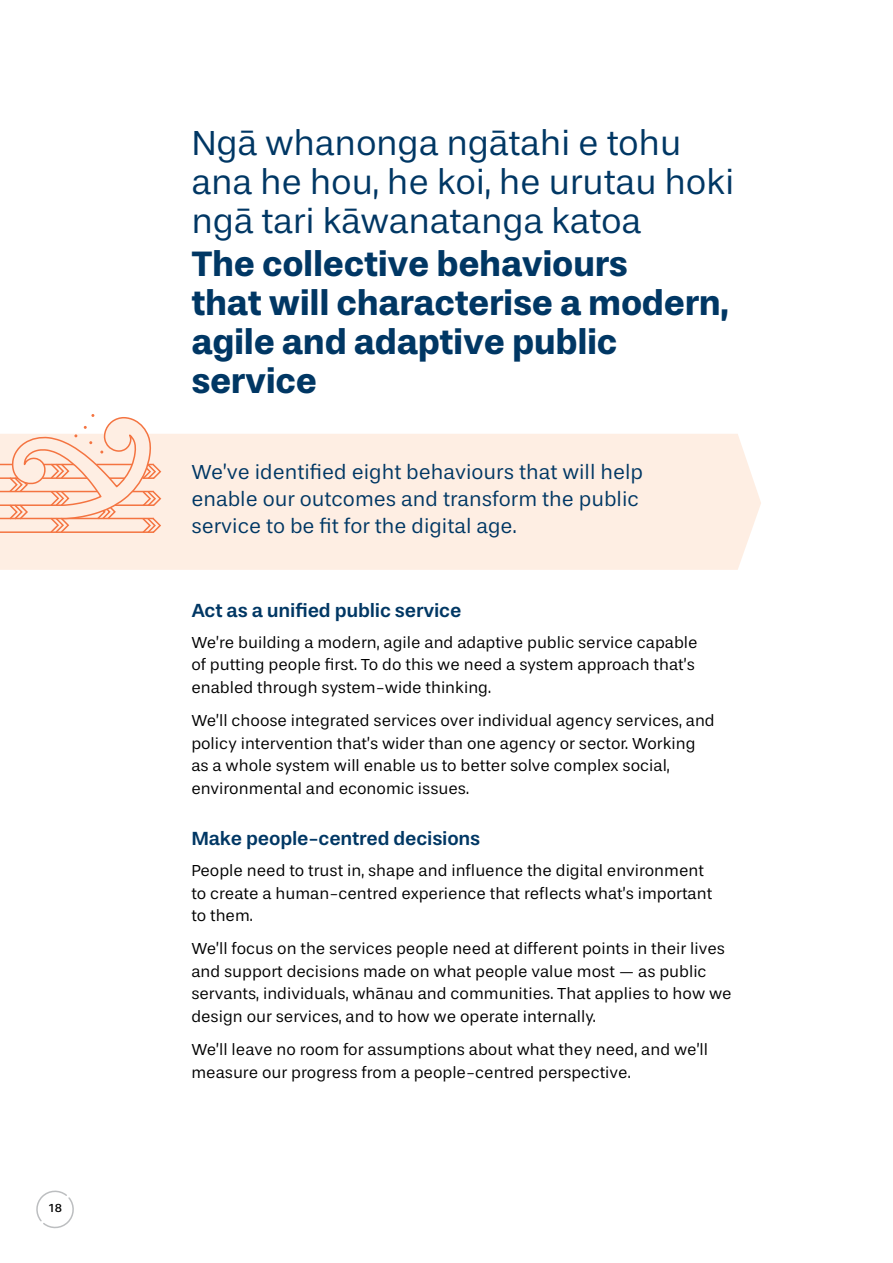
<style>
.page{position:relative;width:893px;height:1263px;background:#fff}
.page>*{position:absolute;margin:0;border:0;box-sizing:border-box;transform-origin:0 0}
.t1{font:700 36px/39px "Stevie Sans";letter-spacing:-.01em;color:#003764}
.t2{font:36px/39px "Stevie Sans";letter-spacing:-.01em;color:#003764}
.Introduction{font:21px/27px "Stevie Sans";color:#003764}
.t3{font:500 19.5px "Stevie Sans";letter-spacing:-.01em;color:#003764}
.Body_text{font:16.5px/22.5px "Stevie Sans";color:#000}
.t4{font:12px "Stevie Sans";color:#000}
</style>
<div class="page">
<div style="left:0;top:434px;width:761px;height:136px;background:#feeee3"></div>
<svg style="left:0;top:414px;width:162px;height:120px;background:#fcdfd0"></svg>
<svg style="left:36px;top:1190px;width:38px;height:39px"></svg>
<p class="t4" style="left:48px;top:1202px;width:15px">18</p>
<h2 class="t2" style="left:191px;top:124px;width:545px">Ngā whanonga ngātahi e tohu ana he hou, he koi, he urutau hoki ngā tari kāwanatanga katoa</h2>
<h2 class="t1" style="left:191px;top:245px;width:539px">The collective behaviours<br>that will characterise a modern, agile and adaptive public service</h2>
<p class="Introduction" style="left:191px;top:460px;width:453px">We’ve identified eight behaviours that will help enable our outcomes and transform the public service to be fit for the digital age.</p>
<h3 class="t3" style="left:191px;top:600px;width:272px">Act as a unified public service</h3>
<p class="Body_text" style="left:191px;top:632px;width:508px">We’re building a modern, agile and adaptive public service capable of putting people first. To do this we need a system approach that’s enabled through system-wide thinking.</p>
<p class="Body_text" style="left:191px;top:710px;width:525px">We’ll choose integrated services over individual agency services, and policy intervention that’s wider than one agency or sector. Working as a whole system will enable us to better solve complex social, environmental and economic issues.</p>
<h3 class="t3" style="left:191px;top:828px;width:291px">Make people-centred decisions</h3>
<p class="Body_text" style="left:191px;top:860px;width:522px">People need to trust in, shape and influence the digital environment to create a human-centred experience that reflects what’s important to them.</p>
<p class="Body_text" style="left:191px;top:938px;width:542px">We’ll focus on the services people need at different points in their lives and support decisions made on what people value most — as public servants, individuals, whānau and communities. That applies to how we design our services, and to how we operate internally.</p>
<p class="Body_text" style="left:191px;top:1039px;width:518px">We’ll leave no room for assumptions about what they need, and we’ll measure our progress from a people-centred perspective.</p>
</div>
